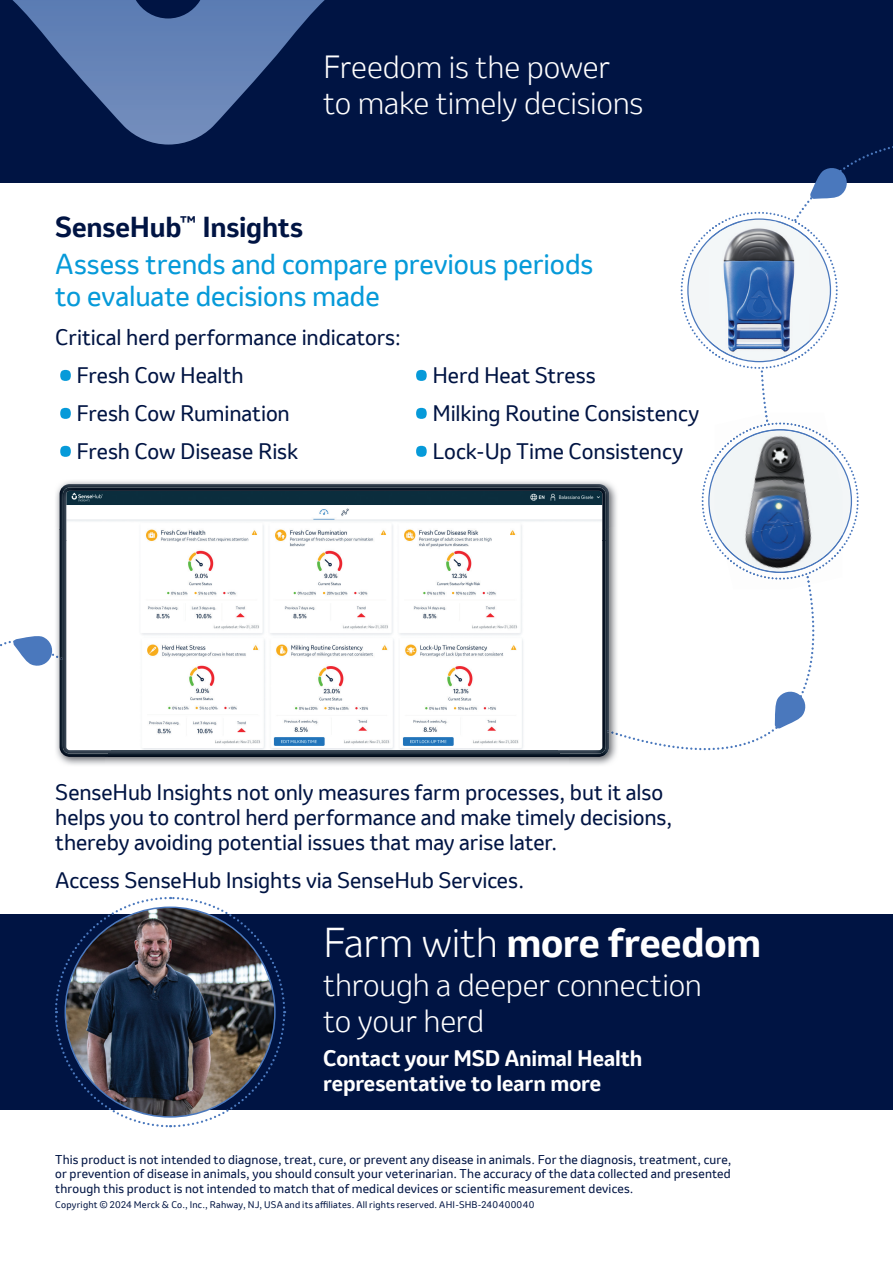
<style>
.page{position:relative;width:893px;height:1263px;background:#fff}
.page>*{position:absolute;margin:0;border:0;box-sizing:border-box;transform-origin:0 0}
.t1{font:700 39px "Invention";letter-spacing:-.01em;color:#fff}
.t2{font:300 30px/36px "Invention";letter-spacing:-.01em;color:#fff}
.t3{font:27px/36.6px "Invention";letter-spacing:-.005em;color:#069ad9}
.t4{font:21px/25.2px "Invention";letter-spacing:-.005em;color:#001443}
.t5{font:700 21px/25.2px "Invention";letter-spacing:-.005em;color:#fff}
.t6{font:12px/14.4px "Invention";letter-spacing:.015em;color:#001443;text-align:justify}
.t7{font:9px "Invention";letter-spacing:.025em;color:#001443}
.s1{font-weight:700;color:#001443}
.s2{font-size:54px;color:#069ad9}
.s3{font-weight:300}
</style>
<div class="page">
<div style="left:0;top:914px;width:893px;height:196px;background:#001443"></div>
<div style="left:0;top:0;width:893px;height:183px;background:#001443"></div>
<svg style="left:12px;top:0;width:313px;height:145px"></svg>
<img style="left:56px;top:481px;width:543px;height:46px">
<img style="left:56px;top:527px;width:49px;height:238px">
<img style="left:568px;top:750px;width:49px;height:15px">
<img style="left:142px;top:541px;width:381px;height:206px">
<img style="left:60px;top:484px;width:539px;height:45px">
<img style="left:60px;top:529px;width:49px;height:228px">
<img style="left:109px;top:753px;width:451px;height:4px">
<img style="left:63px;top:487px;width:536px;height:54px">
<img style="left:63px;top:540px;width:48px;height:213px">
<img style="left:556px;top:540px;width:50px;height:213px">
<img style="left:111px;top:750px;width:446px;height:3px">
<img style="left:66px;top:491px;width:54px;height:259px">
<img style="left:119px;top:747px;width:480px;height:3px">
<svg style="left:55px;top:896px;width:231px;height:232px"></svg>
<img style="left:65px;top:907px;width:210px;height:210px;border-radius:105px">
<svg style="left:0;top:635px;width:76px;height:33px"></svg>
<svg style="left:599px;top:146px;width:294px;height:604px"></svg>
<img style="left:709px;top:241px;width:100px;height:99px">
<img style="left:709px;top:222px;width:100px;height:19px">
<img style="left:709px;top:340px;width:100px;height:19px">
<h2 class="t2" style="left:323px;top:49px;width:322px">Freedom is the power to make timely decisions</h2>
<p class="t3" style="left:55px;top:209px;width:540px"><span class="s1">SenseHub</span><sup>™</sup> <span class="s1">Insights<br></span>Assess trends and compare previous periods</p>
<p class="t3" style="left:55px;top:278px;width:326px">to evaluate decisions made</p>
<p class="t4" style="left:55px;top:325px;width:347px">Critical herd performance indicators:</p>
<p class="t4" style="left:55px;top:363px;width:190px"><span class="s2">•</span>Fresh Cow Health</p>
<p class="t4" style="left:55px;top:401px;width:236px"><span class="s2">•</span>Fresh Cow Rumination</p>
<p class="t4" style="left:55px;top:439px;width:244px"><span class="s2">•</span>Fresh Cow Disease Risk</p>
<p class="t4" style="left:411px;top:363px;width:186px"><span class="s2">•</span>Herd Heat Stress</p>
<p class="t4" style="left:411px;top:401px;width:290px"><span class="s2">•</span>Milking Routine Consistency</p>
<p class="t4" style="left:411px;top:439px;width:274px"><span class="s2">•</span>Lock-Up Time Consistency</p>
<p class="t4" style="left:55px;top:779px;width:619px">SenseHub Insights not only measures farm processes, but it also helps you to control herd performance and make timely decisions, thereby avoiding potential issues that may arise later.</p>
<p class="t4" style="left:55px;top:868px;width:471px">Access SenseHub Insights via SenseHub Services.</p>
<h1 class="t1" style="left:323px;top:914px;width:440px"><span class="s3">Farm with</span> more freedom</h1>
<h2 class="t2" style="left:323px;top:966px;width:380px">through a deeper connection to your herd</h2>
<p class="t5" style="left:323px;top:1046px;width:321px">Contact your MSD Animal Health representative to learn more</p>
<p class="t6" style="left:55px;top:1152px;width:678px">This product is not intended to diagnose, treat, cure, or prevent any disease in animals. For the diagnosis, treatment, cure, or prevention of disease in animals, you should consult your veterinarian. The accuracy of the data collected and presented through this product is not intended to match that of medical devices or scientific measurement devices.</p>
<p class="t7" style="left:55px;top:1198px;width:481px">Copyright © 2024 Merck &amp; Co., Inc., Rahway, NJ, USA and its affiliates. All rights reserved. AHI-SHB-240400040</p>
</div>
